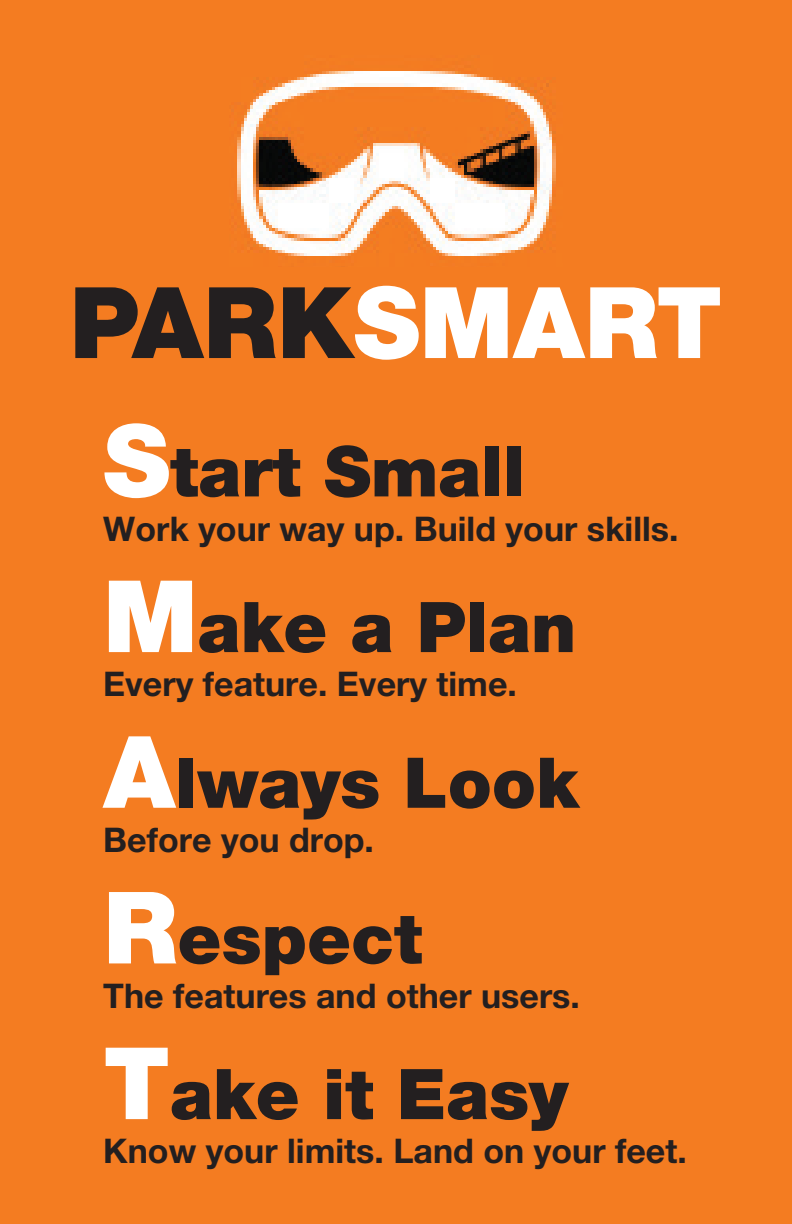
<style>
.page{position:relative;width:792px;height:1224px;background:#f47c21}
.page>*{position:absolute;margin:0;border:0;box-sizing:border-box;transform-origin:0 0}
.t1{font:900 99px "Helvetica Neue LT Pro";color:#fff}
.t2{font:900 70px "Helvetica Neue LT Pro";color:#231f20}
.t3{font:700 34px "Helvetica Neue LT Pro";color:#231f20}
.s1{color:#231f20}
.s2{font-size:100px;color:#fff}
</style>
<div class="page">
<img style="left:231px;top:71px;width:325px;height:185px">
<h1 class="t1" style="left:70px;top:264px;width:654px"><span class="s1">PARK</span>SMART</h1>
<h2 class="t2" style="left:103px;top:430px;width:423px"><span class="s2">S</span>tart Small</h2>
<p class="t3" style="left:103px;top:508px;width:577px">Work your way up. Build your skills.</p>
<h2 class="t2" style="left:103px;top:585px;width:475px"><span class="s2">M</span>ake a Plan</h2>
<p class="t3" style="left:103px;top:663px;width:415px">Every feature. Every time.</p>
<h2 class="t2" style="left:103px;top:741px;width:477px"><span class="s2">A</span>lways Look</h2>
<p class="t3" style="left:103px;top:819px;width:272px">Before you drop.</p>
<h2 class="t2" style="left:103px;top:897px;width:321px"><span class="s2">R</span>espect</h2>
<p class="t3" style="left:103px;top:975px;width:478px">The features and other users.</p>
<h2 class="t2" style="left:103px;top:1052px;width:466px"><span class="s2">T</span>ake it Easy</h2>
<p class="t3" style="left:103px;top:1130px;width:585px">Know your limits. Land on your feet.</p>
</div>
